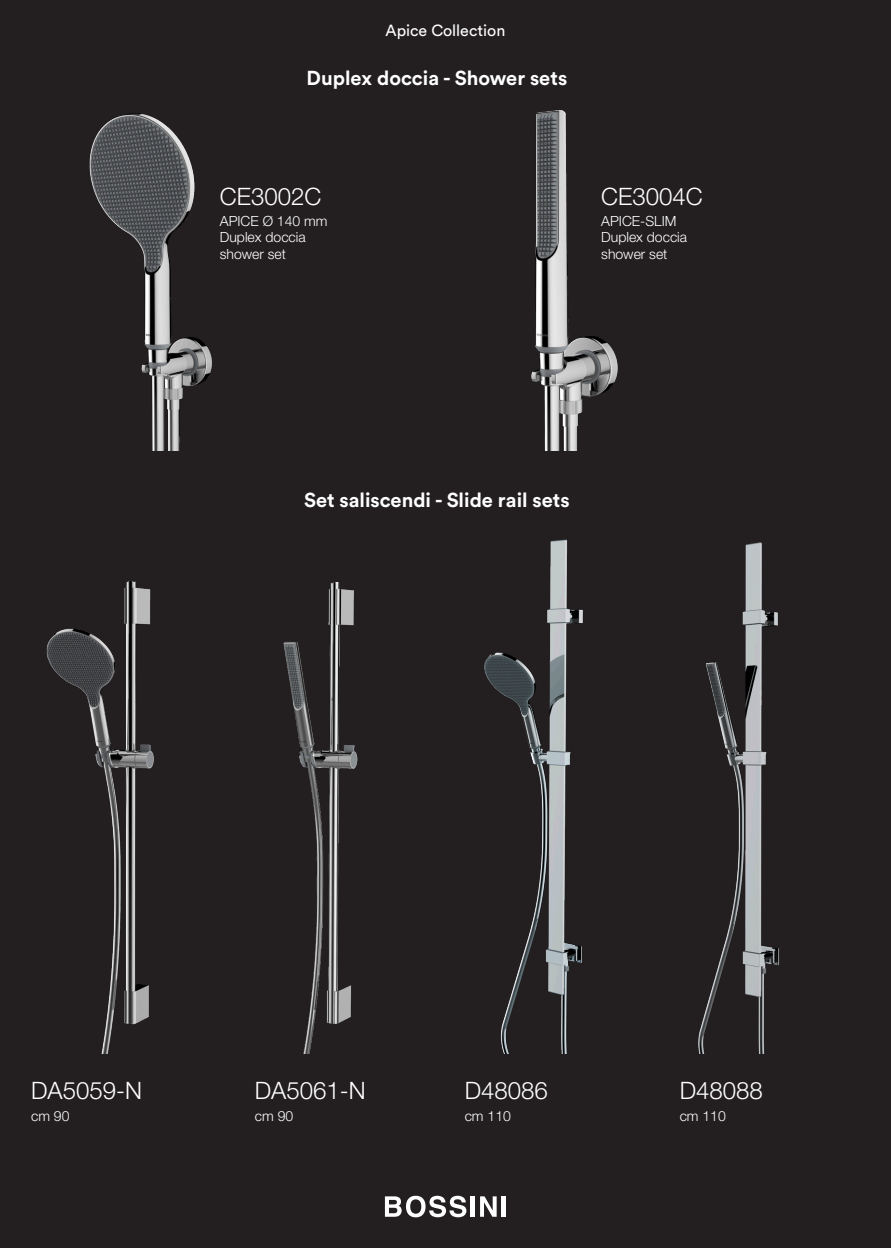
<style>
.page{position:relative;width:891px;height:1248px;background:#fff}
.page>*{position:absolute;margin:0;border:0;box-sizing:border-box;transform-origin:0 0}
.t1{font:300 24px "Helvetica Neue LT Pro";color:#fff}
.t2{font:700 20px "Circular Std";color:#fff}
.t3{font:16px "Circular Std";color:#fff}
.t4{font:300 14px/16.8px "Helvetica Neue LT Pro";color:#fff}
</style>
<div class="page">
<div style="left:0;top:0;width:890px;height:1247px;background:#231f20"></div>
<img style="left:484px;top:539px;width:99px;height:514px">
<img style="left:698px;top:542px;width:81px;height:511px">
<img style="left:46px;top:581px;width:108px;height:472px">
<img style="left:283px;top:582px;width:75px;height:471px">
<img style="left:89px;top:113px;width:123px;height:338px">
<img style="left:531px;top:110px;width:87px;height:341px">
<svg style="left:385px;top:1195px;width:81px;height:22px"></svg>
<hr style="left:470px;top:1196px;width:4px;height:20px;background:#fff">
<svg style="left:480px;top:1196px;width:16px;height:20px"></svg>
<hr style="left:501px;top:1196px;width:4px;height:20px;background:#fff">
<p class="t3" style="left:385px;top:21px;width:121px">Apice Collection</p>
<h2 class="t2" style="left:306px;top:65px;width:262px">Duplex doccia - Shower sets</h2>
<h1 class="t1" style="left:220px;top:181px;width:103px">CE3002C</h1>
<p class="t4" style="left:220px;top:212px;width:109px">APICE Ø 140 mm<br>Duplex doccia shower set</p>
<h1 class="t1" style="left:601px;top:181px;width:103px">CE3004C</h1>
<p class="t4" style="left:601px;top:212px;width:87px">APICE-SLIM<br>Duplex doccia shower set</p>
<h2 class="t2" style="left:304px;top:487px;width:267px">Set saliscendi - Slide rail sets</h2>
<h1 class="t1" style="left:31px;top:1075px;width:112px">DA5059-N</h1>
<h1 class="t1" style="left:255px;top:1075px;width:112px">DA5061-N</h1>
<h1 class="t1" style="left:464px;top:1075px;width:85px">D48086</h1>
<h1 class="t1" style="left:679px;top:1075px;width:85px">D48088</h1>
<p class="t4" style="left:31px;top:1106px;width:40px">cm 90</p>
<p class="t4" style="left:255px;top:1106px;width:40px">cm 90</p>
<p class="t4" style="left:464px;top:1106px;width:48px">cm 110</p>
<p class="t4" style="left:679px;top:1106px;width:48px">cm 110</p>
</div>
